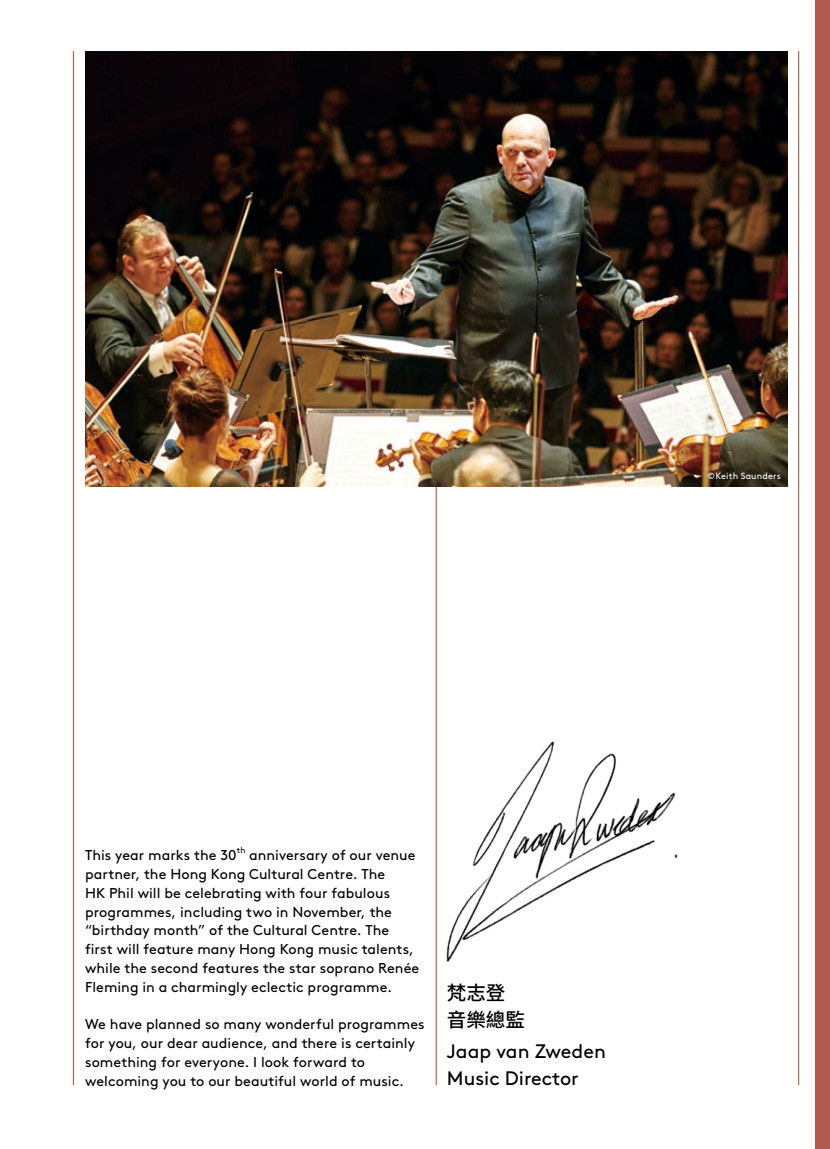
<style>
.page{position:relative;width:830px;height:1149px;background:#fff}
.page>*{position:absolute;margin:0;border:0;box-sizing:border-box;transform-origin:0 0}
.t1{font:19.5px/27px "Brown";color:#000}
.t2{font:500 19.5px/27px "Noto Sans CJ Ktc";color:#000}
.t3{font:14.25px/18.8px "Brown";letter-spacing:.005em;color:#000}
.t4{font:9px "Brown";letter-spacing:.02em;color:#fff}
.t5{font:8.25px "Brown";color:#000}
</style>
<div class="page">
<hr style="left:435px;top:442px;width:1px;height:642px;background:#b1594c">
<hr style="left:73px;top:51px;width:1px;height:1033px;background:#b1594c">
<hr style="left:797px;top:51px;width:1px;height:1033px;background:#b1594c">
<div style="left:814px;top:0;width:15px;height:1148px;background:#b1594c"></div>
<img style="left:86px;top:51px;width:701px;height:435px">
<img style="left:435px;top:729px;width:243px;height:237px">
<p class="t4" style="left:707px;top:468px;width:75px">©Keith Saunders</p>
<p class="t3" style="left:85px;top:844px;width:153px">This year marks the 30</p>
<p class="t5" style="left:237px;top:844px;width:10px">th</p>
<p class="t3" style="left:85px;top:844px;width:335px;text-indent:164px">anniversary of our venue partner, the Hong Kong Cultural Centre. The<br>HK Phil will be celebrating with four fabulous programmes, including two in November, the “birthday month” of the Cultural Centre. The first will feature many Hong Kong music talents, while the second features the star soprano Renée Fleming in a charmingly eclectic programme.</p>
<p class="t3" style="left:85px;top:1013px;width:341px">We have planned so many wonderful programmes for you, our dear audience, and there is certainly something for everyone. I look forward to welcoming you to our beautiful world of music.</p>
<h1 class="t2" style="left:446px;top:979px;width:79px">梵志登音樂總監</h1>
<h1 class="t1" style="left:446px;top:1035px;width:160px">Jaap van Zweden<br>Music Director</h1>
</div>
